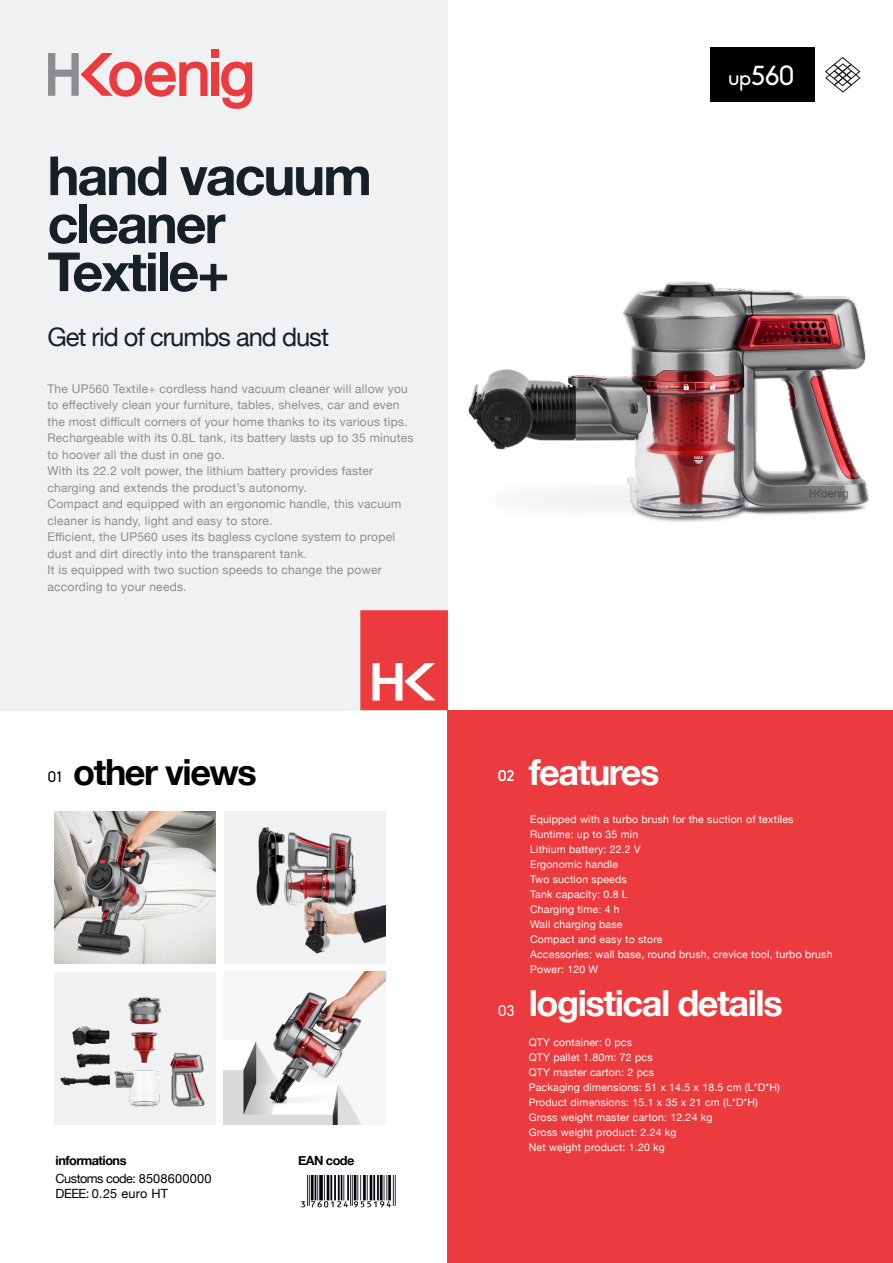
<style>
.page{position:relative;width:893px;height:1263px;background:#fff}
.page>*{position:absolute;margin:0;border:0;box-sizing:border-box;transform-origin:0 0}
.t1{font:700 54px/48px "Helvetica Neue";letter-spacing:-.04em;color:#162027}
.t2{font:700 36px "Helvetica Neue";letter-spacing:-.04em;color:#fff}
.t3{font:700 36px "Helvetica Neue";letter-spacing:-.04em;color:#000}
.t4{font:27px "Biko";color:#fff}
.t5{font:25.5px "Helvetica Neue";letter-spacing:-.04em;color:#162027}
.t6{font:15px "Biko";color:#fff}
.t7{font:15px "Biko";color:#000}
.t8{font:12.75px/18px "Helvetica Neue";letter-spacing:-.01em;color:#000}
.t9{font:12.75px "Helvetica Neue";letter-spacing:.01em;color:#000}
.t10{font:700 12.75px "Helvetica Neue";letter-spacing:-.04em;color:#000}
.t11{font:12px/16.5px "Helvetica Neue";letter-spacing:.02em;color:#8b8d8f}
.t12{font:10.5px "Helvetica Neue";letter-spacing:.02em;color:#fff}
.s1{font-weight:700}
.s2{font-size:21px}
</style>
<div class="page">
<div style="left:0;top:0;width:448px;height:710px;background:#f0f1f2"></div>
<div style="left:448px;top:710px;width:445px;height:553px;background:#ec3b3e"></div>
<div style="left:211px;top:49px;width:7px;height:8px;background:#ec3b3e"></div>
<div style="left:211px;top:62px;width:7px;height:34px;background:#ec3b3e"></div>
<svg style="left:48px;top:53px;width:159px;height:44px"></svg>
<svg style="left:221px;top:62px;width:31px;height:47px"></svg>
<svg style="left:360px;top:610px;width:88px;height:100px;background:#ee5355"></svg>
<img style="left:300px;top:1175px;width:96px;height:32px">
<img style="left:54px;top:811px;width:162px;height:152px">
<div style="left:224px;top:811px;width:162px;height:152px;background:#f0f1f2"></div>
<img style="left:256px;top:827px;width:130px;height:127px">
<div style="left:54px;top:972px;width:162px;height:152px;background:#f0f1f2"></div>
<img style="left:60px;top:996px;width:145px;height:111px">
<img style="left:224px;top:972px;width:162px;height:152px">
<img style="left:468px;top:281px;width:401px;height:241px">
<svg style="left:825px;top:57px;width:36px;height:36px"></svg>
<div style="left:711px;top:48px;width:104px;height:54px;background:#000"></div>
<p class="t1" style="left:48px;top:153px;width:326px">hand vacuum cleaner</p>
<p class="t1" style="left:48px;top:249px;width:184px">Textile+</p>
<p class="t5" style="left:48px;top:318px;width:283px">Get rid of crumbs and dust</p>
<p class="t11" style="left:48px;top:381px;width:362px">The UP560 Textile+ cordless hand vacuum cleaner will allow you to effectively clean your furniture, tables, shelves, car and even the most difficult corners of your home thanks to its various tips.</p>
<p class="t11" style="left:48px;top:430px;width:368px">Rechargeable with its 0.8L tank, its battery lasts up to 35 minutes to hoover all the dust in one go.</p>
<p class="t11" style="left:48px;top:463px;width:327px">With its 22.2 volt power, the lithium battery provides faster charging and extends the product’s autonomy.</p>
<p class="t11" style="left:48px;top:496px;width:355px">Compact and equipped with an ergonomic handle, this vacuum cleaner is handy, light and easy to store.</p>
<p class="t11" style="left:48px;top:529px;width:349px">Efficient, the UP560 uses its bagless cyclone system to propel dust and dirt directly into the transparent tank.</p>
<p class="t11" style="left:48px;top:562px;width:336px">It is equipped with two suction speeds to change the power according to your needs.</p>
<p class="t7" style="left:48px;top:769px;width:16px">01</p>
<p class="t3" style="left:73px;top:743px;width:185px">other views</p>
<p class="t8" style="left:56px;top:1152px;width:157px"><span class="s1">informations<br></span>Customs code: 8508600000</p>
<p class="t9" style="left:56px;top:1184px;width:114px">DEEE: 0.25 euro HT</p>
<p class="t10" style="left:298px;top:1150px;width:58px">EAN code</p>
<p class="t4" style="left:728px;top:60px;width:68px"><span class="s2">up</span>560</p>
<p class="t6" style="left:498px;top:768px;width:18px">02</p>
<p class="t6" style="left:498px;top:1002px;width:18px">03</p>
<p class="t2" style="left:529px;top:743px;width:132px">features</p>
<p class="t12" style="left:530px;top:811px;width:265px">Equipped with a turbo brush for the suction of textiles</p>
<p class="t12" style="left:530px;top:826px;width:110px">Runtime: up to 35 min</p>
<p class="t12" style="left:530px;top:841px;width:112px">Lithium battery: 22.2 V</p>
<p class="t12" style="left:530px;top:856px;width:90px">Ergonomic handle</p>
<p class="t12" style="left:530px;top:871px;width:98px">Two suction speeds</p>
<p class="t12" style="left:530px;top:886px;width:99px">Tank capacity: 0.8 L</p>
<p class="t12" style="left:530px;top:901px;width:91px">Charging time: 4 h</p>
<p class="t12" style="left:530px;top:916px;width:94px">Wall charging base</p>
<p class="t12" style="left:530px;top:931px;width:134px">Compact and easy to store</p>
<p class="t12" style="left:530px;top:946px;width:304px">Accessories: wall base, round brush, crevice tool, turbo brush</p>
<p class="t12" style="left:530px;top:961px;width:70px">Power: 120 W</p>
<p class="t2" style="left:529px;top:975px;width:255px">logistical details</p>
<p class="t12" style="left:529px;top:1035px;width:105px">QTY container: 0 pcs</p>
<p class="t12" style="left:529px;top:1050px;width:125px">QTY pallet 1.80m: 72 pcs</p>
<p class="t12" style="left:529px;top:1065px;width:127px">QTY master carton: 2 pcs</p>
<p class="t12" style="left:529px;top:1080px;width:253px">Packaging dimensions: 51 x 14.5 x 18.5 cm (L*D*H)</p>
<p class="t12" style="left:529px;top:1095px;width:231px">Product dimensions: 15.1 x 35 x 21 cm (L*D*H)</p>
<p class="t12" style="left:529px;top:1110px;width:185px">Gross weight master carton: 12.24 kg</p>
<p class="t12" style="left:529px;top:1125px;width:149px">Gross weight product: 2.24 kg</p>
<p class="t12" style="left:529px;top:1140px;width:138px">Net weight product: 1.20 kg</p>
</div>
